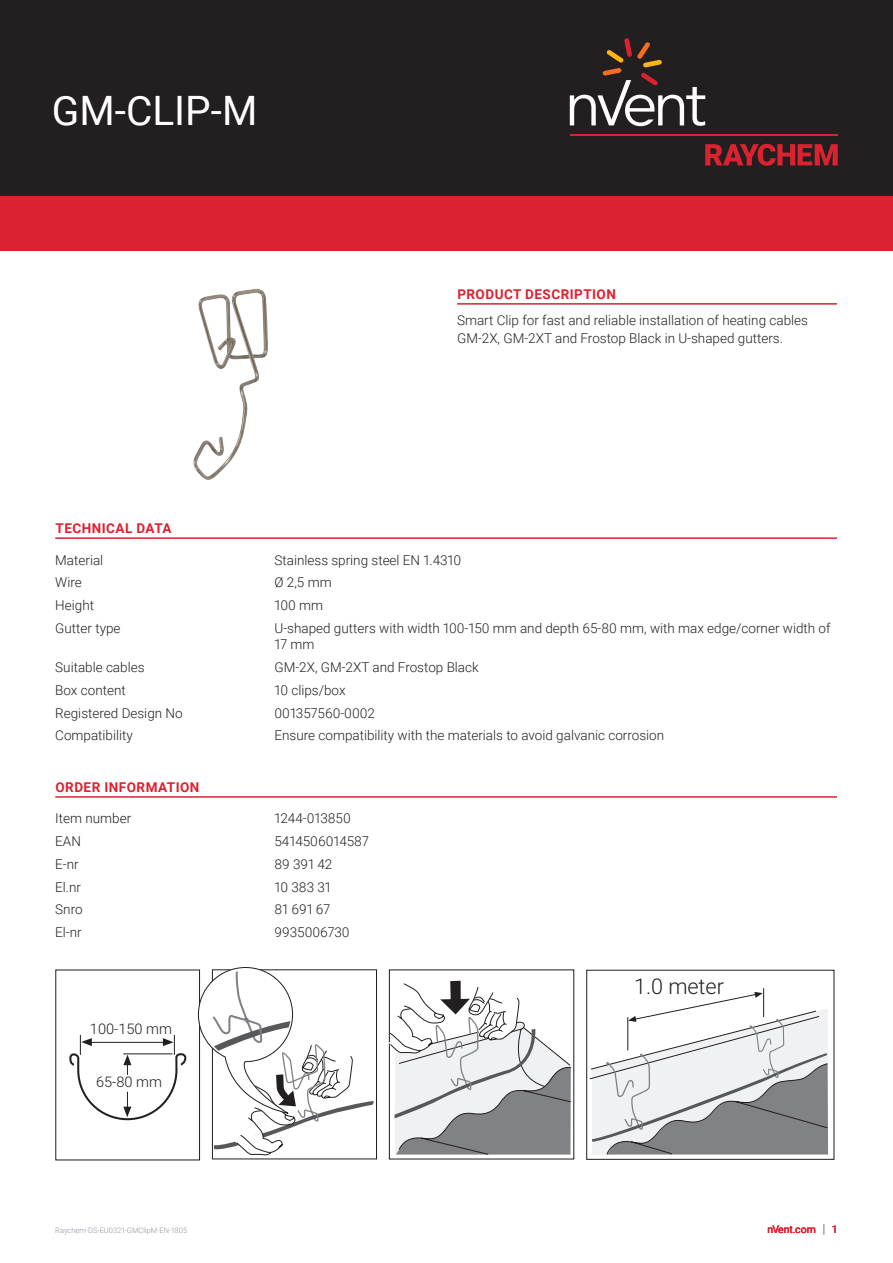
<style>
.page{position:relative;width:893px;height:1263px;background:#fff}
.page>*{position:absolute;margin:0;border:0;box-sizing:border-box;transform-origin:0 0}
.t1{font:40.5px "Roboto";color:#fff}
.t2{font:300 21.6px "Roboto";color:#231f20}
.t3{font:300 14.55px "Roboto";color:#231f20}
.t4{font:300 13.5px/18px "Roboto";color:#231f20}
.t5{font:700 13.5px "Roboto";letter-spacing:.035em;color:#db2230}
.t6{font:10.5px "Roboto";color:#db2230}
.t7{font:300 7.5px "Roboto";color:#8f959e}
.s1{font-weight:300;font-size:12.6px;color:#8f959e}
</style>
<div class="page">
<div style="left:0;top:0;width:893px;height:196px;background:#231f20"></div>
<div style="left:0;top:196px;width:893px;height:55px;background:#db2230"></div>
<svg style="left:705px;top:144px;width:133px;height:22px"></svg>
<hr style="left:570px;top:134px;width:268px;height:2px;background:#db2230">
<svg style="left:570px;top:38px;width:135px;height:88px"></svg>
<hr style="left:457px;top:303px;width:380px;height:2px;background:#db2230">
<hr style="left:55px;top:537px;width:782px;height:2px;background:#db2230">
<hr style="left:55px;top:796px;width:782px;height:2px;background:#db2230">
<div style="left:212px;top:969px;width:165px;height:190px;background:#fff;border:1px solid #231f20"></div>
<div style="left:586px;top:970px;width:248px;height:190px;border:1px solid #231f20"></div>
<svg style="left:389px;top:981px;width:440px;height:174px"></svg>
<svg style="left:197px;top:967px;width:179px;height:188px"></svg>
<svg style="left:69px;top:1035px;width:118px;height:86px"></svg>
<hr style="left:123px;top:1053px;width:50px;height:1px;background:#231f20">
<img style="left:193px;top:289px;width:75px;height:191px">
<h1 class="t1" style="left:52px;top:82px;width:207px">GM-CLIP-M</h1>
<p class="t5" style="left:457px;top:285px;width:160px">PRODUCT DESCRIPTION</p>
<p class="t4" style="left:457px;top:311px;width:352px">Smart Clip for fast and reliable installation of heating cables<br>GM-2X, GM-2XT and Frostop Black in U-shaped gutters.</p>
<p class="t5" style="left:56px;top:519px;width:117px">TECHNICAL DATA</p>
<p class="t4" style="left:55px;top:550px;width:50px">Material</p>
<p class="t4" style="left:274px;top:550px;width:188px">Stainless spring steel EN 1.4310</p>
<p class="t4" style="left:55px;top:573px;width:28px">Wire</p>
<p class="t4" style="left:274px;top:573px;width:59px">Ø 2,5 mm</p>
<p class="t4" style="left:55px;top:596px;width:40px">Height</p>
<p class="t4" style="left:274px;top:596px;width:50px">100 mm</p>
<p class="t4" style="left:55px;top:619px;width:67px">Gutter type</p>
<p class="t4" style="left:274px;top:620px;width:558px;line-height:15.8px">U-shaped gutters with width 100-150 mm and depth 65-80 mm, with max edge/corner width of<br>17 mm</p>
<p class="t4" style="left:55px;top:657px;width:91px">Suitable cables</p>
<p class="t4" style="left:274px;top:657px;width:206px">GM-2X, GM-2XT and Frostop Black</p>
<p class="t4" style="left:55px;top:680px;width:72px">Box content</p>
<p class="t4" style="left:274px;top:680px;width:73px">10 clips/box</p>
<p class="t4" style="left:55px;top:703px;width:129px">Registered Design No</p>
<p class="t4" style="left:274px;top:703px;width:102px">001357560-0002</p>
<p class="t4" style="left:55px;top:726px;width:79px">Compatibility</p>
<p class="t4" style="left:274px;top:726px;width:391px">Ensure compatibility with the materials to avoid galvanic corrosion</p>
<p class="t5" style="left:56px;top:778px;width:145px">ORDER INFORMATION</p>
<p class="t4" style="left:55px;top:809px;width:77px">Item number</p>
<p class="t4" style="left:274px;top:809px;width:78px">1244-013850</p>
<p class="t4" style="left:55px;top:831px;width:27px">EAN</p>
<p class="t4" style="left:274px;top:831px;width:96px">5414506014587</p>
<p class="t4" style="left:55px;top:854px;width:25px">E-nr</p>
<p class="t4" style="left:274px;top:854px;width:59px">89 391 42</p>
<p class="t4" style="left:55px;top:877px;width:27px">El.nr</p>
<p class="t4" style="left:274px;top:877px;width:58px">10 383 31</p>
<p class="t4" style="left:55px;top:900px;width:29px">Snro</p>
<p class="t4" style="left:274px;top:900px;width:57px">81 691 67</p>
<p class="t4" style="left:55px;top:923px;width:28px">El-nr</p>
<p class="t4" style="left:274px;top:923px;width:77px">9935006730</p>
<p class="t3" style="left:90px;top:1019px;width:84px">100-150 mm</p>
<p class="t3" style="left:96px;top:1072px;width:67px">65-80 mm</p>
<p class="t7" style="left:55px;top:1225px;width:134px">Raychem-DS-EU0321-GMClipM-EN-1805</p>
<h2 class="t2" style="left:634px;top:971px;width:91px">1.0 meter</h2>
<p class="t6" style="left:767px;top:1222px;width:72px">nVent.com <span class="s1">|</span> 1</p>
</div>
